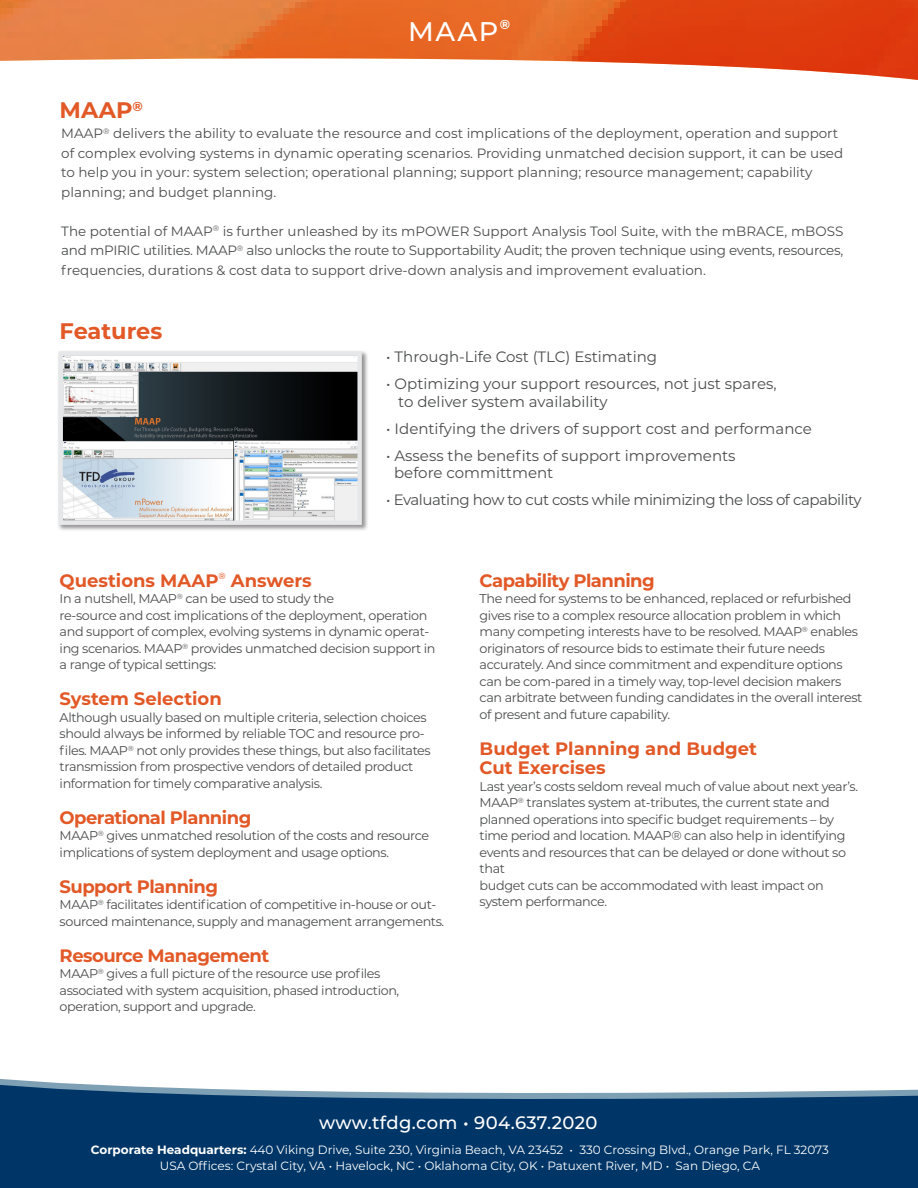
<style>
.page{position:relative;width:918px;height:1188px;background:#fff}
.page>*{position:absolute;margin:0;border:0;box-sizing:border-box;transform-origin:0 0}
.t1{font:500 27px "Montserrat";color:#fff}
.t2{font:700 22.5px "Montserrat";color:#e25826}
.t3{font:700 18px/19.5px "Montserrat";color:#e25826}
.t4{font:700 18px "Montserrat";letter-spacing:-.025em;color:#e25826}
.t5{font:500 18px "Montserrat";letter-spacing:.015em;color:#fff}
.t6{font:15px "Montserrat";color:#4b4c4d}
.t7{font:15px "Montserrat";letter-spacing:-.03em;color:#4b4c4d}
.t8{font:13.5px/19.5px "Montserrat";color:#4b4c4d}
.t9{font:12.75px/16.5px "Montserrat";letter-spacing:-.03em;color:#4b4c4d}
.t10{font:12px "Montserrat";color:#fff}
.s1{font-weight:700}
</style>
<div class="page">
<svg style="left:0;top:0;width:918px;height:80px"></svg>
<svg style="left:0;top:1084px;width:918px;height:104px;background:#164874"></svg>
<div style="left:58px;top:350px;width:311px;height:182px;background:#231f20;opacity:.5"></div>
<svg style="left:58px;top:350px;width:306px;height:177px"></svg>
<p class="t2" style="left:60px;top:94px;width:85px">MAAP<sup>®</sup></p>
<p class="t1" style="left:408px;top:12px;width:103px">MAAP<sup>®</sup></p>
<p class="t8" style="left:61px;top:123px;width:783px">MAAP<sup>®</sup> delivers the ability to evaluate the resource and cost implications of the deployment, operation and support of complex evolving systems in dynamic operating scenarios. Providing unmatched decision support, it can be used to help you in your: system selection; operational planning; support planning; resource management; capability planning; and budget planning.</p>
<p class="t8" style="left:61px;top:221px;width:784px;text-align:justify">The potential of MAAP<sup>®</sup> is further unleashed by its mPOWER Support Analysis Tool Suite, with the mBRACE, mBOSS and mPIRIC utilities. MAAP<sup>®</sup> also unlocks the route to Supportability Audit; the proven technique using events, resources, frequencies, durations &amp; cost data to support drive-down analysis and improvement evaluation.</p>
<p class="t2" style="left:60px;top:315px;width:104px">Features</p>
<p class="t6" style="left:386px;top:347px;width:272px">• Through-Life Cost (TLC) Estimating</p>
<p class="t6" style="left:386px;top:374px;width:392px">• Optimizing your support resources, not just spares,</p>
<p class="t6" style="left:398px;top:392px;width:211px">to deliver system availability</p>
<p class="t6" style="left:386px;top:419px;width:427px">• Identifying the drivers of support cost and performance</p>
<p class="t6" style="left:386px;top:446px;width:351px">• Assess the benefits of support improvements</p>
<p class="t6" style="left:394px;top:462px;width:161px">before committment</p>
<p class="t7" style="left:386px;top:489px;width:477px">• Evaluating how to cut costs while minimizing the loss of capability</p>
<p class="t3" style="left:60px;top:570px;width:254px">Questions MAAP<sup>®</sup> Answers</p>
<p class="t9" style="left:60px;top:590px;width:276px">In a nutshell, MAAP<sup>®</sup> can be used to study the</p>
<p class="t9" style="left:60px;top:607px;width:377px">re-source and cost implications of the deployment, operation and support of complex, evolving systems in dynamic operat&shy;ing scenarios. MAAP<sup>®</sup> provides unmatched decision support in a range of typical settings:</p>
<p class="t3" style="left:60px;top:688px;width:164px">System Selection</p>
<p class="t9" style="left:60px;top:709px;width:373px">Although usually based on multiple criteria, selection choices should always be informed by reliable TOC and resource pro&shy;files. MAAP<sup>®</sup> not only provides these things, but also facilitates transmission from prospective vendors of detailed product information for timely comparative analysis.</p>
<p class="t4" style="left:60px;top:804px;width:193px">Operational Planning</p>
<p class="t9" style="left:60px;top:827px;width:371px">MAAP<sup>®</sup> gives unmatched resolution of the costs and resource implications of system deployment and usage options.</p>
<p class="t4" style="left:60px;top:873px;width:160px">Support Planning</p>
<p class="t9" style="left:60px;top:896px;width:386px">MAAP<sup>®</sup> facilitates identification of competitive in-house or out&shy;sourced maintenance, supply and management arrangements.</p>
<p class="t4" style="left:60px;top:942px;width:211px">Resource Management</p>
<p class="t9" style="left:60px;top:965px;width:341px">MAAP<sup>®</sup> gives a full picture of the resource use profiles associated with system acquisition, phased introduction, operation, support and upgrade.</p>
<p class="t4" style="left:480px;top:567px;width:177px">Capability Planning</p>
<p class="t9" style="left:480px;top:590px;width:384px">The need for systems to be enhanced, replaced or refurbished gives rise to a complex resource allocation problem in which many competing interests have to be resolved. MAAP<sup>®</sup> enables originators of resource bids to estimate their future needs accurately. And since commitment and expenditure options can be com-pared in a timely way, top-level decision makers can arbitrate between funding candidates in the overall interest of present and future capability.</p>
<p class="t3" style="left:480px;top:738px;width:279px">Budget Planning and Budget<br>Cut Exercises</p>
<p class="t9" style="left:480px;top:778px;width:380px">Last year’s costs seldom reveal much of value about next year’s.<br>MAAP<sup>®</sup> translates system at-tributes, the current state and planned operations into specific budget requirements – by time period and location. MAAP® can also help in identifying events and resources that can be delayed or done without so that<br>budget cuts can be accommodated with least impact on system performance.</p>
<p class="t5" style="left:319px;top:1110px;width:280px">www.tfdg.com • 904.637.2020</p>
<p class="t10" style="left:91px;top:1141px;width:739px"><span class="s1">Corporate Headquarters:</span> 440 Viking Drive, Suite 230, Virginia Beach, VA 23452 • 330 Crossing Blvd., Orange Park, FL 32073</p>
<p class="t10" style="left:160px;top:1158px;width:602px">USA Offices: Crystal City, VA • Havelock, NC • Oklahoma City, OK • Patuxent River, MD • San Diego, CA</p>
</div>
